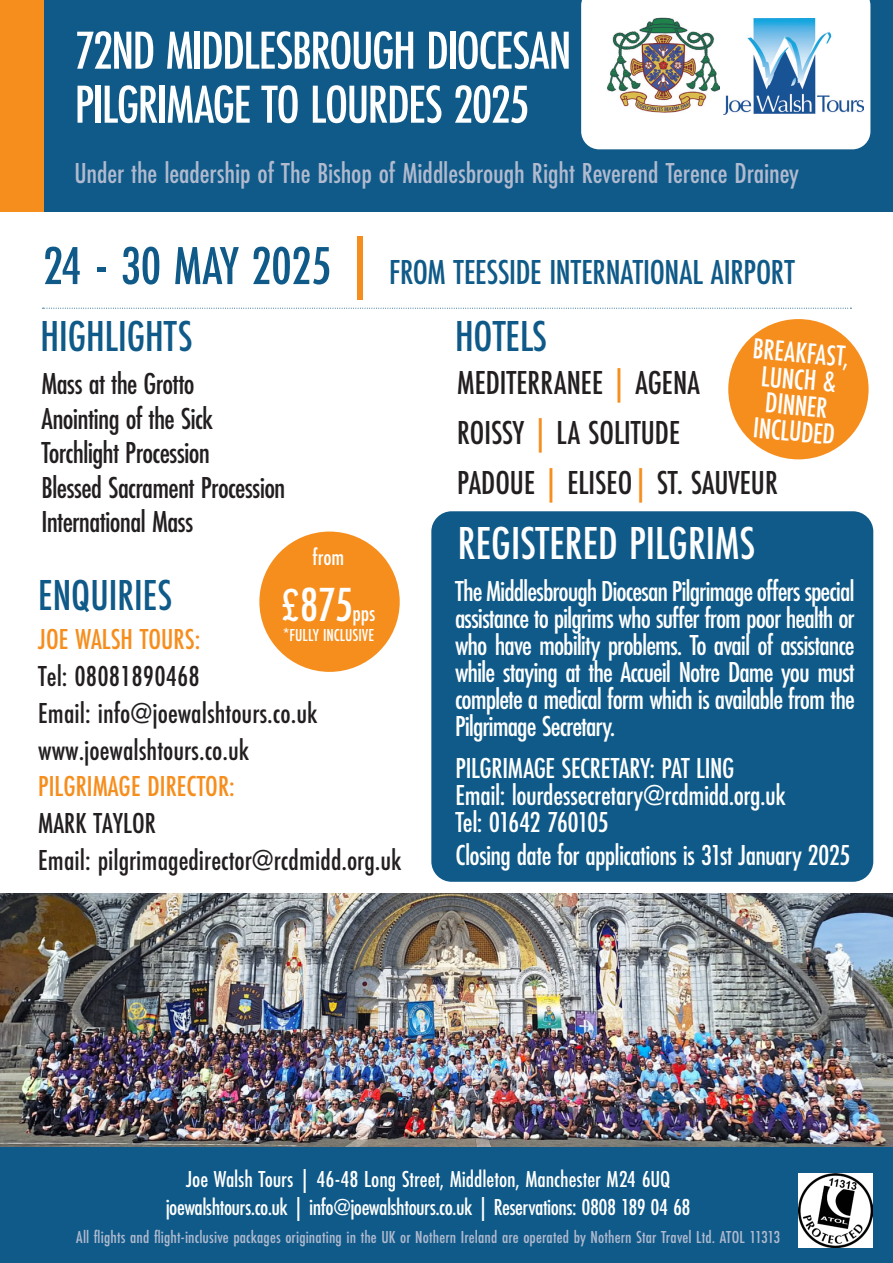
<style>
.page{position:relative;width:893px;height:1263px;background:#fff}
.page>*{position:absolute;margin:0;border:0;box-sizing:border-box;transform-origin:0 0}
.Head_1{font:500 55.5px/54px "Futura PT Cond";letter-spacing:-.03em;color:#fff}
.Body{font:500 49.65px "Futura PT Cond";color:#fff}
.Footer_2{font:500 48px "Futura PT Cond";color:#fff}
.t1{font:500 45px "Futura PT Cond";color:#0f5a88}
.Header_2{font:500 36px "Futura PT Cond";letter-spacing:-.01em;color:#0f5a88}
.t2{font:500 34.5px "Futura PT Cond";color:#231f20}
.Body-2{font:500 31.5px "Futura PT Cond";letter-spacing:-.025em;color:#231f20}
.Body-3{font:500 30px/27px "Futura PT Cond";letter-spacing:-.025em;color:#fff;text-align:justify}
.Body-4{font:500 30px "Futura PT Cond";color:#231f20}
.Head_2{font:500 30px "Futura PT Cond";letter-spacing:-.005em;color:#b1bacf}
.Body-5{font:500 30px "Futura PT Cond";color:#f68e1e}
.Body-6{font:500 30px "Futura PT Cond";letter-spacing:-.045em;color:#fff}
.Body-7{font:500 24px "Futura PT Cond";letter-spacing:-.02em;color:#fff}
.t3{font:500 18px "Futura PT Cond";letter-spacing:.01em;color:#b1bacf}
.Body-8{font:500 18px "Futura PT Cond";color:#fff}
.s1{font-size:55.5px}
.s2{font-size:63px;color:#f68e1e}
.s3{color:#f68e1e}
.s4{font-size:48px}
.s5{font-size:24px}
</style>
<div class="page">
<svg style="left:43px;top:308px;width:808px;height:1px"></svg>
<div style="left:1px;top:0;width:892px;height:211px;background:#0f5a88"></div>
<div style="left:0;top:0;width:44px;height:211px;background:#f68e1e"></div>
<div style="left:581px;top:0;width:289px;height:149px;background:#fff"></div>
<img style="left:723px;top:18px;width:140px;height:97px">
<div style="left:0;top:1142px;width:893px;height:121px;background:#0f5a88"></div>
<div style="left:430px;top:510px;width:444px;height:373px;background:#0f5a88;border-radius:21px"></div>
<div style="left:429px;top:509px;width:446px;height:375px;border:2px solid #fff;border-radius:21px"></div>
<img style="left:798px;top:1173px;width:75px;height:75px">
<img style="left:0;top:893px;width:893px;height:253px">
<img style="left:606px;top:17px;width:113px;height:96px">
<div style="left:728px;top:319px;width:141px;height:140px;background:#f68e1e;border-radius:50%"></div>
<div style="left:259px;top:531px;width:141px;height:141px;background:#f68e1e;border-radius:50%"></div>
<p class="Head_1" style="left:74px;top:23px;width:499px">72ND MIDDLESBROUGH DIOCESAN<br>PILGRIMAGE TO LOURDES 2025</p>
<p class="Head_2" style="left:74px;top:155px;width:726px">Under the leadership of The Bishop of Middlesbrough Right Reverend Terence Drainey</p>
<p class="Header_2" style="left:43px;top:251px;width:754px"><span class="s1">24 - 30 MAY 2025</span> <span class="s2">|</span> FROM TEESSIDE INTERNATIONAL AIRPORT</p>
<p class="t1" style="left:40px;top:309px;width:154px">HIGHLIGHTS</p>
<p class="Body-2" style="left:41px;top:365px;width:155px">Mass at the Grotto</p>
<p class="Body-2" style="left:41px;top:400px;width:173px">Anointing of the Sick</p>
<p class="Body-2" style="left:41px;top:434px;width:170px">Torchlight Procession</p>
<p class="Body-2" style="left:41px;top:469px;width:246px">Blessed Sacrament Procession</p>
<p class="Body-2" style="left:41px;top:503px;width:153px">International Mass</p>
<p class="t1" style="left:455px;top:309px;width:94px">HOTELS</p>
<p class="t2" style="left:457px;top:362px;width:244px">MEDITERRANEE <span class="s3">|</span> AGENA</p>
<p class="t2" style="left:457px;top:412px;width:224px">ROISSY <span class="s3">|</span> LA SOLITUDE</p>
<p class="t2" style="left:457px;top:462px;width:322px">PADOUE <span class="s3">|</span> ELISEO<span class="s3">|</span> ST. SAUVEUR</p>
<p class="Body-3" style="left:754px;top:335px;width:98px;rotate:5deg">BREAKFAST,</p>
<p class="Body-3" style="left:759px;top:362px;width:83px;line-height:26.1px;text-align:center;rotate:5deg">LUNCH &amp;<br>DINNER<br>INCLUDED</p>
<p class="Footer_2" style="left:458px;top:515px;width:299px">REGISTERED PILGRIMS</p>
<p class="Body-3" style="left:455px;top:577px;width:401px">The Middlesbrough Diocesan Pilgrimage offers special assistance to pilgrims who suffer from poor health or who have mobility problems. To avail of assistance while staying at the Accueil Notre Dame you must complete a medical form which is available from the Pilgrimage Secretary.</p>
<p class="Body-3" style="left:456px;top:755px;width:280px">PILGRIMAGE SECRETARY: PAT LING</p>
<p class="Body-3" style="left:456px;top:782px;width:332px">Email: lourdessecretary@rcdmidd.org.uk</p>
<p class="Body-6" style="left:456px;top:805px;width:155px">Tel: 01642 760105</p>
<p class="Body-3" style="left:456px;top:842px;width:396px">Closing date for applications is 31st January 2025</p>
<p class="Body-7" style="left:313px;top:543px;width:33px">from</p>
<p class="Body" style="left:282px;top:575px;width:95px"><span class="s4">£</span>875<span class="s5">pps</span></p>
<p class="Body-8" style="left:283px;top:624px;width:93px">*FULLY INCLUSIVE</p>
<p class="t1" style="left:38px;top:569px;width:135px">ENQUIRIES</p>
<p class="Body-5" style="left:38px;top:622px;width:163px">JOE WALSH TOURS:</p>
<p class="Body-4" style="left:38px;top:658px;width:163px">Tel: 08081890468</p>
<p class="Body-4" style="left:38px;top:695px;width:281px">Email: info@joewalshtours.co.uk</p>
<p class="Body-4" style="left:38px;top:732px;width:213px">www.joewalshtours.co.uk</p>
<p class="Body-5" style="left:38px;top:769px;width:198px">PILGRIMAGE DIRECTOR:</p>
<p class="Body-4" style="left:38px;top:805px;width:119px">MARK TAYLOR</p>
<p class="Body-4" style="left:38px;top:842px;width:365px">Email: pilgrimagedirector@rcdmidd.org.uk</p>
<p class="Body-7" style="left:186px;top:1165px;width:486px">Joe Walsh Tours | 46-48 Long Street, Middleton, Manchester M24 6UQ</p>
<p class="Body-7" style="left:166px;top:1193px;width:526px">joewalshtours.co.uk | info@joewalshtours.co.uk | Reservations: 0808 189 04 68</p>
<p class="t3" style="left:76px;top:1227px;width:706px">All flights and flight-inclusive packages originating in the UK or Nothern Ireland are operated by Nothern Star Travel Ltd. ATOL 11313</p>
</div>
